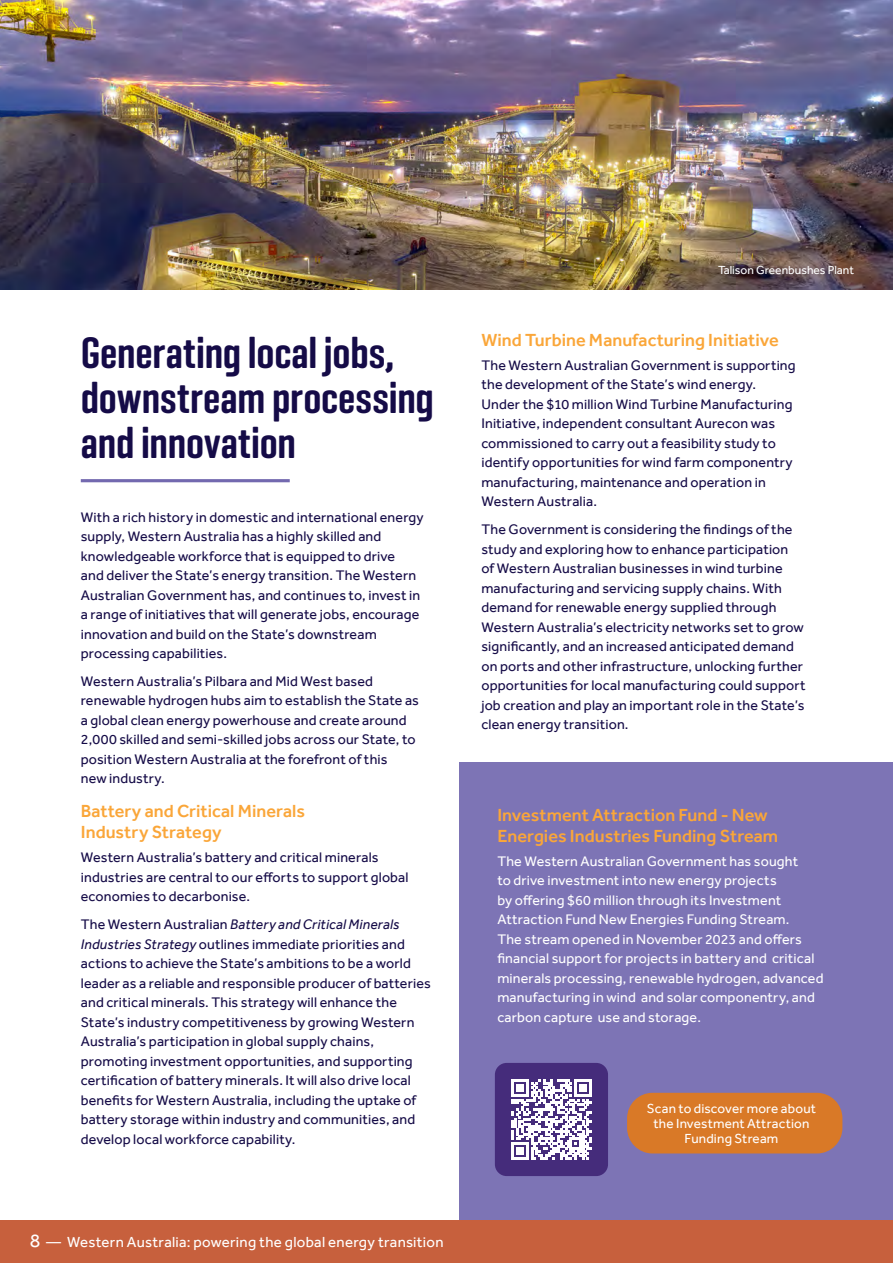
<style>
.page{position:relative;width:893px;height:1263px;background:#fff}
.page>*{position:absolute;margin:0;border:0;box-sizing:border-box;transform-origin:0 0}
.Heading_1__1_Col{font:600 45px/45px "Geogrotesque Comp";letter-spacing:-.005em;color:#150b47}
.H2_orange{font:500 18px/21px "Effra";color:#faa639}
.t1{font:15px "Effra";letter-spacing:.02em;color:#fff}
.Body{font:14.25px/19.5px "Effra";letter-spacing:.01em;color:#150b47}
.Body-2{font:14.25px/19.5px "Effra";letter-spacing:.01em;color:#fff}
.Body-3{font:13.5px/15px "Effra";letter-spacing:.015em;color:#fff;text-align:center}
.Tagline{font:12px "Effra";color:#fff}
.s1{font-style:italic}
.s2{font-size:19.5px}
</style>
<div class="page">
<div style="left:459px;top:762px;width:434px;height:480px;background:#7d74b5"></div>
<hr style="left:81px;top:479px;width:209px;height:3px;background:#7369af">
<img style="left:0;top:0;width:893px;height:290px">
<div style="left:627px;top:1093px;width:215px;height:60px;background:#d97927;border-radius:26px"></div>
<div style="left:495px;top:1063px;width:113px;height:113px;background:#452c7b;border-radius:12px"></div>
<svg style="left:511px;top:1079px;width:80px;height:80px"></svg>
<div style="left:0;top:1221px;width:893px;height:42px;background:#c7603d"></div>
<p class="Heading_1__1_Col" style="left:81px;top:329px;width:355px">Generating local jobs, downstream processing and innovation</p>
<p class="Body" style="left:81px;top:507px;width:344px">With a rich history in domestic and international energy supply, Western Australia has a highly skilled and knowledgeable workforce that is equipped to drive<br>and deliver the State’s energy transition. The Western Australian Government has, and continues to, invest in a range of initiatives that will generate jobs, encourage innovation and build on the State’s downstream processing capabilities.</p>
<p class="Body" style="left:81px;top:671px;width:340px">Western Australia’s Pilbara and Mid West based renewable hydrogen hubs aim to establish the State as a global clean energy powerhouse and create around 2,000 skilled and semi-skilled jobs across our State, to position Western Australia at the forefront of this<br>new industry.</p>
<p class="H2_orange" style="left:81px;top:801px;width:226px">Battery and Critical Minerals<br>Industry Strategy</p>
<p class="Body" style="left:81px;top:847px;width:329px">Western Australia’s battery and critical minerals industries are central to our efforts to support global economies to decarbonise.</p>
<p class="Body" style="left:81px;top:914px;width:352px">The Western Australian <span class="s1">Battery and Critical Minerals Industries Strategy</span> outlines immediate priorities and actions to achieve the State’s ambitions to be a world leader as a reliable and responsible producer of batteries and critical minerals. This strategy will enhance the State’s industry competitiveness by growing Western Australia’s participation in global supply chains, promoting investment opportunities, and supporting certification of battery minerals. It will also drive local benefits for Western Australia, including the uptake of battery storage within industry and communities, and develop local workforce capability.</p>
<p class="t1" style="left:30px;top:1233px;width:415px"><span class="s2">8</span> — Western Australia: powering the global energy transition</p>
<p class="Tagline" style="left:718px;top:263px;width:137px">Talison Greenbushes Plant</p>
<p class="H2_orange" style="left:481px;top:329px;width:299px">Wind Turbine Manufacturing Initiative</p>
<p class="Body" style="left:481px;top:355px;width:316px">The Western Australian Government is supporting the development of the State’s wind energy.<br>Under the $10 million Wind Turbine Manufacturing Initiative, independent consultant Aurecon was commissioned to carry out a feasibility study to identify opportunities for wind farm componentry manufacturing, maintenance and operation in Western Australia.</p>
<p class="Body" style="left:481px;top:520px;width:326px">The Government is considering the findings of the study and exploring how to enhance participation<br>of Western Australian businesses in wind turbine manufacturing and servicing supply chains. With demand for renewable energy supplied through Western Australia’s electricity networks set to grow significantly, and an increased anticipated demand on ports and other infrastructure, unlocking further opportunities for local manufacturing could support job creation and play an important role in the State’s clean energy transition.</p>
<p class="H2_orange" style="left:497px;top:804px;width:282px">Investment Attraction Fund - New<br>Energies Industries Funding Stream</p>
<p class="Body-2" style="left:497px;top:851px;width:328px">The Western Australian Government has sought<br>to drive investment into new energy projects<br>by offering $60 million through its Investment Attraction Fund New Energies Funding Stream.<br>The stream opened in November 2023 and offers financial support for projects in battery and critical minerals processing, renewable hydrogen, advanced manufacturing in wind and solar componentry, and carbon capture use and storage.</p>
<p class="Body-3" style="left:647px;top:1101px;width:171px">Scan to discover more about the Investment Attraction<br>Funding Stream</p>
</div>
